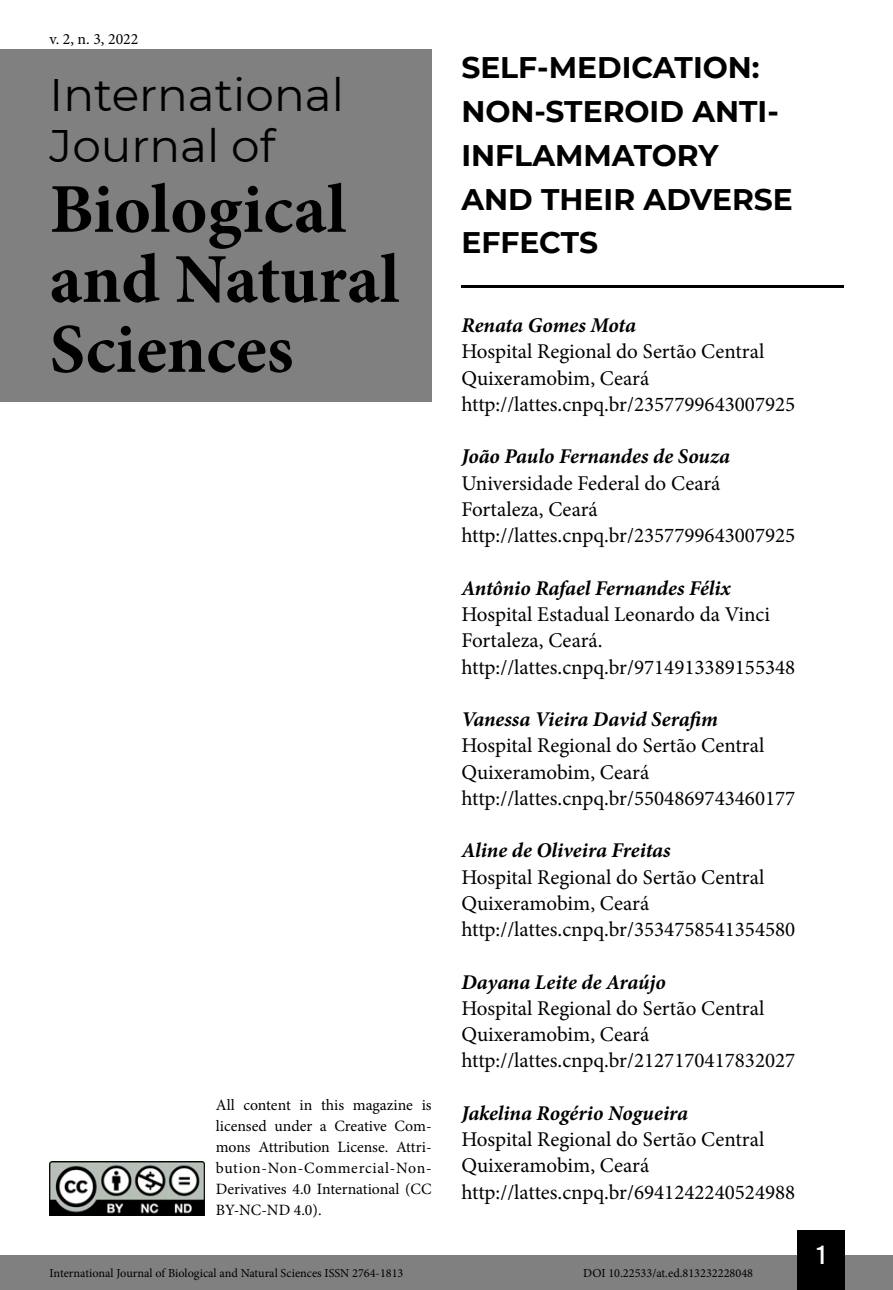
<style>
.page{position:relative;width:893px;height:1290px;background:#fff}
.page>*{position:absolute;margin:0;border:0;box-sizing:border-box;transform-origin:0 0}
.t1{font:700 70px/70px "Minion Pro";color:#000}
.t2{font:45.5px/50.8px "Montserrat";color:#000}
.Título_Artigo{font:700 29.75px/43.8px "Montserrat";color:#000}
.t3{font:26.25px "Bebas Kai";color:#fff}
.Infos_autor{font:21px "Minion Pro";color:#000}
.Autor{font:italic 700 21px "Minion Pro";letter-spacing:-.005em;color:#000}
.t4{font:15.75px/21px "Minion Pro";color:#000;text-align:justify}
.t5{font:12.25px "Minion Pro";color:#000}
</style>
<div class="page">
<div style="left:0;top:1255px;width:893px;height:35px;background:#808080"></div>
<div style="left:797px;top:1230px;width:48px;height:60px;background:#000"></div>
<img style="left:50px;top:1161px;width:154px;height:54px">
<div style="left:0;top:50px;width:432px;height:352px;background:#808080"></div>
<hr style="left:461px;top:285px;width:382px;height:3px;background:#000">
<p class="t4" style="left:50px;top:28px;width:90px">v. 2, n. 3, 2022</p>
<h2 class="t2" style="left:50px;top:68px;width:296px">International<br>Journal of</h2>
<h1 class="t1" style="left:50px;top:174px;width:351px">Biological and Natural<br>Sciences</h1>
<p class="t4" style="left:216px;top:1095px;width:217px">All content in this magazine is licensed under a Creative Com&shy;mons Attribution License. Attri&shy;bution-Non-Commercial-Non-Derivatives 4.0 International (CC BY-NC-ND 4.0).</p>
<p class="Título_Artigo" style="left:461px;top:44px;width:333px">SELF-MEDICATION:<br>NON-STEROID ANTI-<br>INFLAMMATORY<br>AND THEIR ADVERSE<br>EFFECTS</p>
<p class="Autor" style="left:461px;top:310px;width:176px">Renata Gomes Mota</p>
<p class="Infos_autor" style="left:461px;top:338px;width:305px">Hospital Regional do Sertão Central</p>
<p class="Infos_autor" style="left:461px;top:364px;width:189px">Quixeramobim, Ceará</p>
<p class="Infos_autor" style="left:461px;top:390px;width:335px">http://lattes.cnpq.br/2357799643007925</p>
<p class="Autor" style="left:461px;top:442px;width:270px">João Paulo Fernandes de Souza</p>
<p class="Infos_autor" style="left:461px;top:469px;width:261px">Universidade Federal do Ceará</p>
<p class="Infos_autor" style="left:461px;top:495px;width:138px">Fortaleza, Ceará</p>
<p class="Infos_autor" style="left:461px;top:521px;width:335px">http://lattes.cnpq.br/2357799643007925</p>
<p class="Autor" style="left:461px;top:573px;width:271px">Antônio Rafael Fernandes Félix</p>
<p class="Infos_autor" style="left:461px;top:600px;width:310px">Hospital Estadual Leonardo da Vinci</p>
<p class="Infos_autor" style="left:461px;top:626px;width:143px">Fortaleza, Ceará.</p>
<p class="Infos_autor" style="left:461px;top:653px;width:335px">http://lattes.cnpq.br/9714913389155348</p>
<p class="Autor" style="left:461px;top:704px;width:258px">Vanessa Vieira David Serafim</p>
<p class="Infos_autor" style="left:461px;top:731px;width:305px">Hospital Regional do Sertão Central</p>
<p class="Infos_autor" style="left:461px;top:758px;width:189px">Quixeramobim, Ceará</p>
<p class="Infos_autor" style="left:461px;top:784px;width:335px">http://lattes.cnpq.br/5504869743460177</p>
<p class="Autor" style="left:461px;top:835px;width:211px">Aline de Oliveira Freitas</p>
<p class="Infos_autor" style="left:461px;top:863px;width:305px">Hospital Regional do Sertão Central</p>
<p class="Infos_autor" style="left:461px;top:889px;width:189px">Quixeramobim, Ceará</p>
<p class="Infos_autor" style="left:461px;top:915px;width:335px">http://lattes.cnpq.br/3534758541354580</p>
<p class="Autor" style="left:461px;top:967px;width:206px">Dayana Leite de Araújo</p>
<p class="Infos_autor" style="left:461px;top:994px;width:305px">Hospital Regional do Sertão Central</p>
<p class="Infos_autor" style="left:461px;top:1020px;width:189px">Quixeramobim, Ceará</p>
<p class="Infos_autor" style="left:461px;top:1046px;width:335px">http://lattes.cnpq.br/2127170417832027</p>
<p class="Autor" style="left:461px;top:1098px;width:228px">Jakelina Rogério Nogueira</p>
<p class="Infos_autor" style="left:461px;top:1125px;width:305px">Hospital Regional do Sertão Central</p>
<p class="Infos_autor" style="left:461px;top:1151px;width:189px">Quixeramobim, Ceará</p>
<p class="Infos_autor" style="left:461px;top:1178px;width:335px">http://lattes.cnpq.br/6941242240524988</p>
<p class="t5" style="left:50px;top:1265px;width:355px">International Journal of Biological and Natural Sciences ISSN 2764-1813</p>
<p class="t5" style="left:583px;top:1265px;width:171px">DOI 10.22533/at.ed.813232228048</p>
<p class="t3" style="left:817px;top:1241px;width:10px">1</p>
</div>
